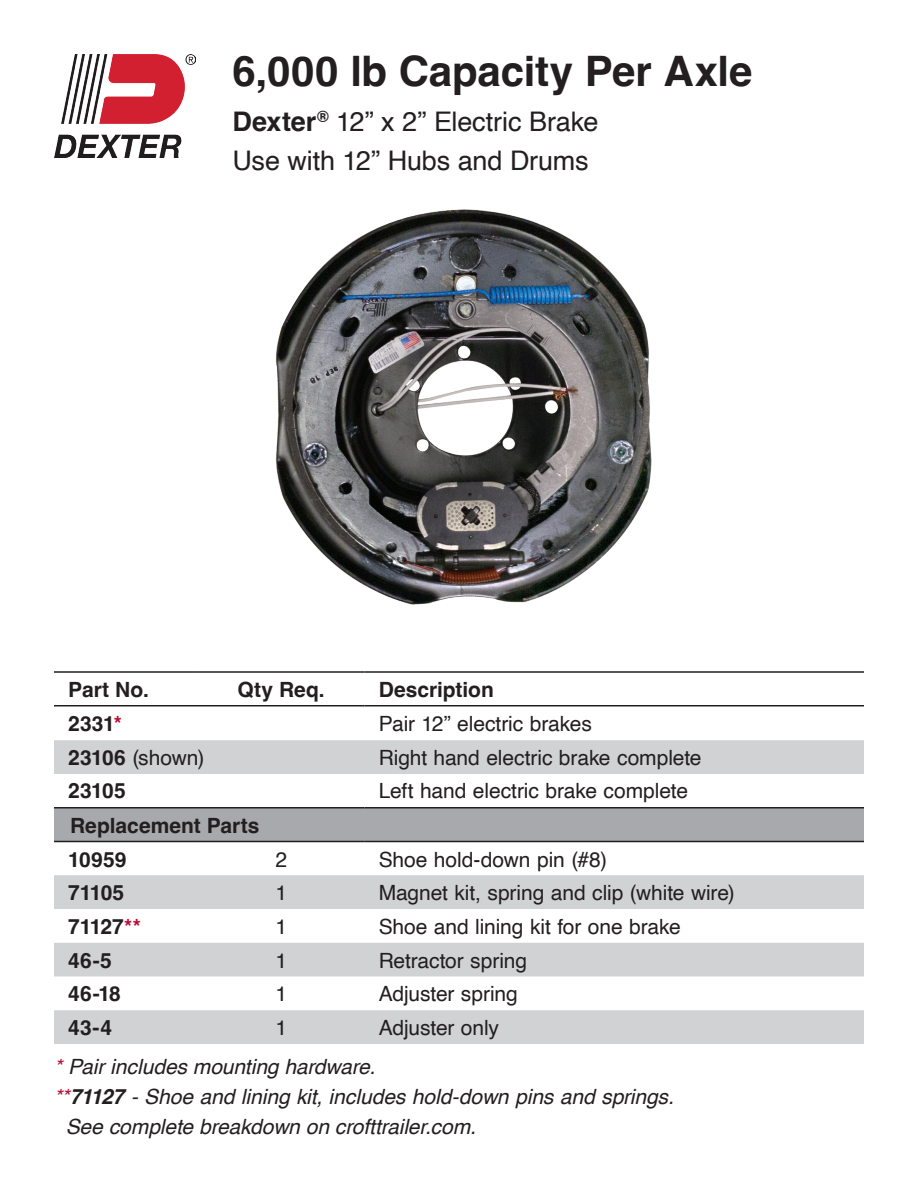
<style>
.page{position:relative;width:918px;height:1188px;background:#fff}
.page>*{position:absolute;margin:0;border:0;box-sizing:border-box;transform-origin:0 0}
.t1{font:700 42px "Helvetica";letter-spacing:-.005em;color:#231f20}
.t2{font:27px "Helvetica";letter-spacing:-.005em;color:#231f20}
.t3{font:21px "Helvetica";letter-spacing:-.005em;color:#231f20}
.t4{font:italic 21px "Helvetica";letter-spacing:-.005em;color:#231f20}
.Header_2020{font:700 21px "Helvetica";color:#231f20}
.s1{font-weight:700}
.s2{color:#b90f36}
</style>
<div class="page">
<svg style="left:54px;top:740px;width:810px;height:304px"></svg>
<div style="left:54px;top:808px;width:810px;height:34px;background:#a8a9ad"></div>
<hr style="left:54px;top:671px;width:144px;height:2px;background:#231f20">
<hr style="left:198px;top:671px;width:166px;height:2px;background:#231f20">
<hr style="left:364px;top:671px;width:500px;height:2px;background:#231f20">
<hr style="left:54px;top:705px;width:144px;height:1px;background:#231f20">
<hr style="left:198px;top:705px;width:166px;height:1px;background:#231f20">
<hr style="left:364px;top:705px;width:500px;height:1px;background:#231f20">
<hr style="left:54px;top:807px;width:144px;height:1px;background:#231f20">
<hr style="left:198px;top:807px;width:166px;height:1px;background:#231f20">
<hr style="left:364px;top:807px;width:500px;height:1px;background:#231f20">
<hr style="left:54px;top:841px;width:144px;height:1px;background:#231f20">
<hr style="left:198px;top:841px;width:166px;height:1px;background:#231f20">
<hr style="left:364px;top:841px;width:500px;height:1px;background:#231f20">
<img style="left:54px;top:54px;width:141px;height:104px">
<img style="left:275px;top:209px;width:377px;height:396px">
<p class="t1" style="left:232px;top:45px;width:522px">6,000 lb Capacity Per Axle</p>
<p class="t2" style="left:232px;top:101px;width:368px"><span class="s1">Dexter</span><sup>®</sup> 12” x 2” Electric Brake</p>
<p class="t2" style="left:232px;top:140px;width:358px">Use with 12” Hubs and Drums</p>
<p class="Header_2020" style="left:68px;top:677px;width:82px">Part No.</p>
<p class="Header_2020" style="left:238px;top:677px;width:89px">Qty Req.</p>
<p class="Header_2020" style="left:379px;top:677px;width:117px">Description</p>
<p class="Header_2020" style="left:68px;top:711px;width:55px">2331<span class="s2">*</span></p>
<p class="t3" style="left:379px;top:708px;width:215px">Pair 12” electric brakes</p>
<p class="t3" style="left:68px;top:741px;width:138px"><span class="s1">23106</span> (shown)</p>
<p class="t3" style="left:379px;top:741px;width:324px">Right hand electric brake complete</p>
<p class="Header_2020" style="left:68px;top:778px;width:59px">23105</p>
<p class="t3" style="left:379px;top:775px;width:311px">Left hand electric brake complete</p>
<p class="Header_2020" style="left:70px;top:812px;width:191px">Replacement Parts</p>
<p class="Header_2020" style="left:68px;top:846px;width:60px">10959</p>
<p class="t3" style="left:275px;top:843px;width:13px">2</p>
<p class="t3" style="left:379px;top:843px;width:230px">Shoe hold-down pin (#8)</p>
<p class="Header_2020" style="left:68px;top:880px;width:57px">71105</p>
<p class="t3" style="left:275px;top:876px;width:13px">1</p>
<p class="t3" style="left:379px;top:876px;width:358px">Magnet kit, spring and clip (white wire)</p>
<p class="Header_2020" style="left:68px;top:914px;width:74px">71127<span class="s2">**</span></p>
<p class="t3" style="left:275px;top:910px;width:13px">1</p>
<p class="t3" style="left:379px;top:910px;width:304px">Shoe and lining kit for one brake</p>
<p class="Header_2020" style="left:68px;top:947px;width:45px">46-5</p>
<p class="t3" style="left:275px;top:944px;width:13px">1</p>
<p class="t3" style="left:379px;top:944px;width:150px">Retractor spring</p>
<p class="Header_2020" style="left:68px;top:981px;width:54px">46-18</p>
<p class="t3" style="left:275px;top:978px;width:13px">1</p>
<p class="t3" style="left:379px;top:978px;width:141px">Adjuster spring</p>
<p class="Header_2020" style="left:68px;top:1015px;width:45px">43-4</p>
<p class="t3" style="left:275px;top:1011px;width:13px">1</p>
<p class="t3" style="left:379px;top:1011px;width:122px">Adjuster only</p>
<p class="t4" style="left:54px;top:1050px;width:323px"><span class="s2">*</span> Pair includes mounting hardware.</p>
<p class="t4" style="left:54px;top:1080px;width:621px"><span class="s2">**</span><span class="s1">71127</span> - Shoe and lining kit, includes hold-down pins and springs.</p>
<p class="t4" style="left:66px;top:1110px;width:412px">See complete breakdown on crofttrailer.com.</p>
</div>
